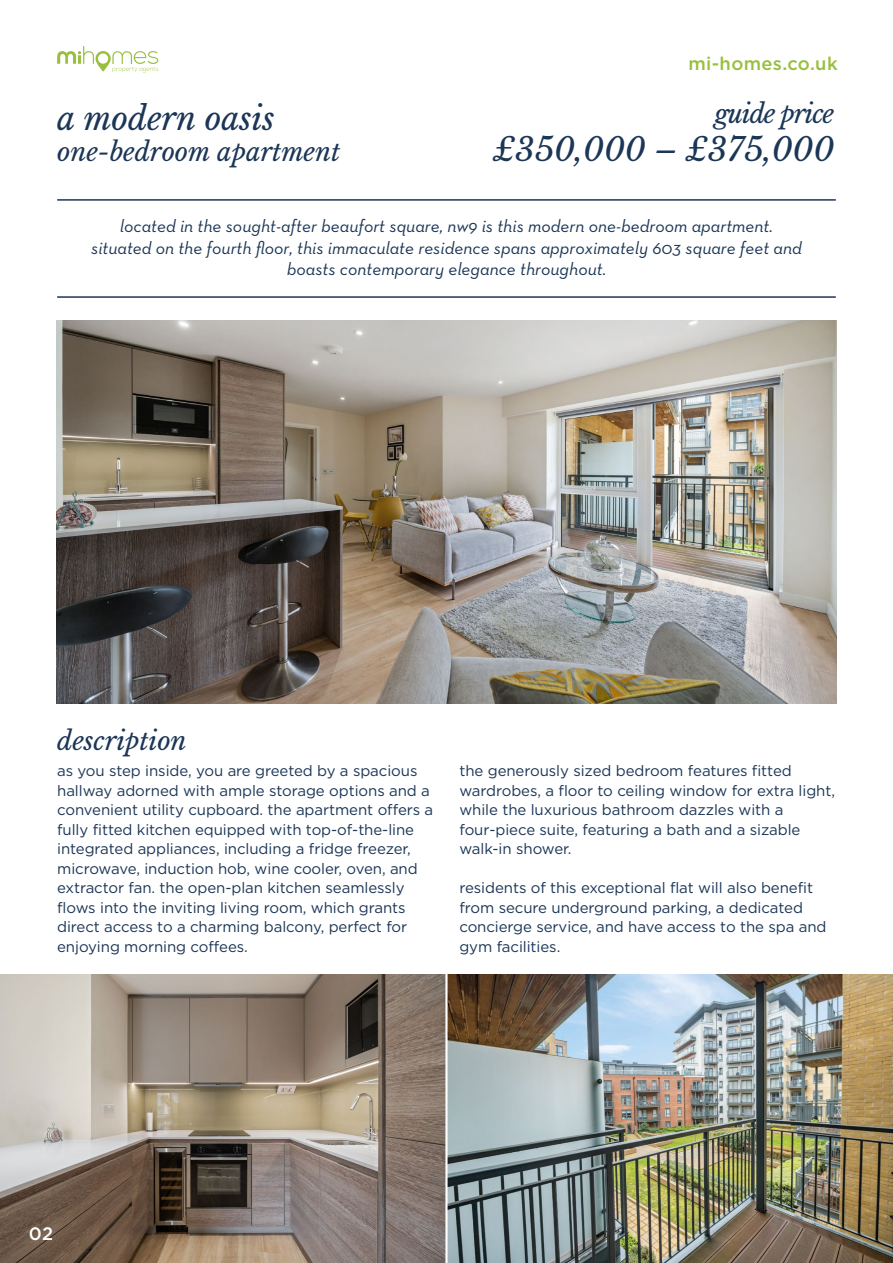
<style>
.page{position:relative;width:893px;height:1263px;background:#fff}
.page>*{position:absolute;margin:0;border:0;box-sizing:border-box;transform-origin:0 0}
.t1{font:italic 31.95px "Libre Baskerville";letter-spacing:-.005em;color:#1b3656}
.t2{font:italic 25.8px "Libre Baskerville";letter-spacing:-.045em;color:#1b3656}
.t3{font:italic 25.5px "Libre Baskerville";letter-spacing:-.005em;color:#1b3656}
.t4{font:500 18.3px "Gotham";letter-spacing:.02em;color:#98bf3d}
.t5{font:italic 18px/21.6px "Neutra Text";color:#1b3656;text-align:center}
.t6{font:500 18px "Gotham";color:#fff}
.t7{font:15px/19.5px "Homepage Baukasten";letter-spacing:-.005em;color:#1b3656}
</style>
<div class="page">
<img style="left:0;top:975px;width:893px;height:288px">
<svg style="left:57px;top:46px;width:101px;height:27px"></svg>
<hr style="left:57px;top:296px;width:779px;height:2px;background:#1b3656">
<hr style="left:57px;top:199px;width:779px;height:2px;background:#1b3656">
<img style="left:57px;top:320px;width:779px;height:383px">
<hr style="left:445px;top:960px;width:3px;height:303px;background:#fff">
<h1 class="t1" style="left:57px;top:99px;width:219px">a modern oasis</h1>
<h3 class="t3" style="left:57px;top:136px;width:285px">one-bedroom apartment</h3>
<p class="t4" style="left:688px;top:53px;width:151px">mi-homes.co.uk</p>
<h2 class="t2" style="left:715px;top:98px;width:121px">guide price</h2>
<h1 class="t1" style="left:493px;top:130px;width:342px">£350,000 – £375,000</h1>
<p class="t5" style="left:91px;top:215px;width:712px">located in the sought-after beaufort square, nw9 is this modern one-bedroom apartment. situated on the fourth floor, this immaculate residence spans approximately 603 square feet and boasts contemporary elegance throughout.</p>
<h3 class="t3" style="left:57px;top:725px;width:131px">description</h3>
<p class="t7" style="left:57px;top:761px;width:378px">as you step inside, you are greeted by a spacious hallway adorned with ample storage options and a convenient utility cupboard. the apartment offers a fully fitted kitchen equipped with top-of-the-line integrated appliances, including a fridge freezer, microwave, induction hob, wine cooler, oven, and extractor fan. the open-plan kitchen seamlessly flows into the inviting living room, which grants direct access to a charming balcony, perfect for enjoying morning coffees.</p>
<p class="t7" style="left:459px;top:761px;width:377px">the generously sized bedroom features fitted wardrobes, a floor to ceiling window for extra light, while the luxurious bathroom dazzles with a four-piece suite, featuring a bath and a sizable walk-in shower.</p>
<p class="t7" style="left:459px;top:878px;width:369px">residents of this exceptional flat will also benefit from secure underground parking, a dedicated concierge service, and have access to the spa and gym facilities.</p>
<p class="t6" style="left:29px;top:1223px;width:26px">02</p>
</div>
